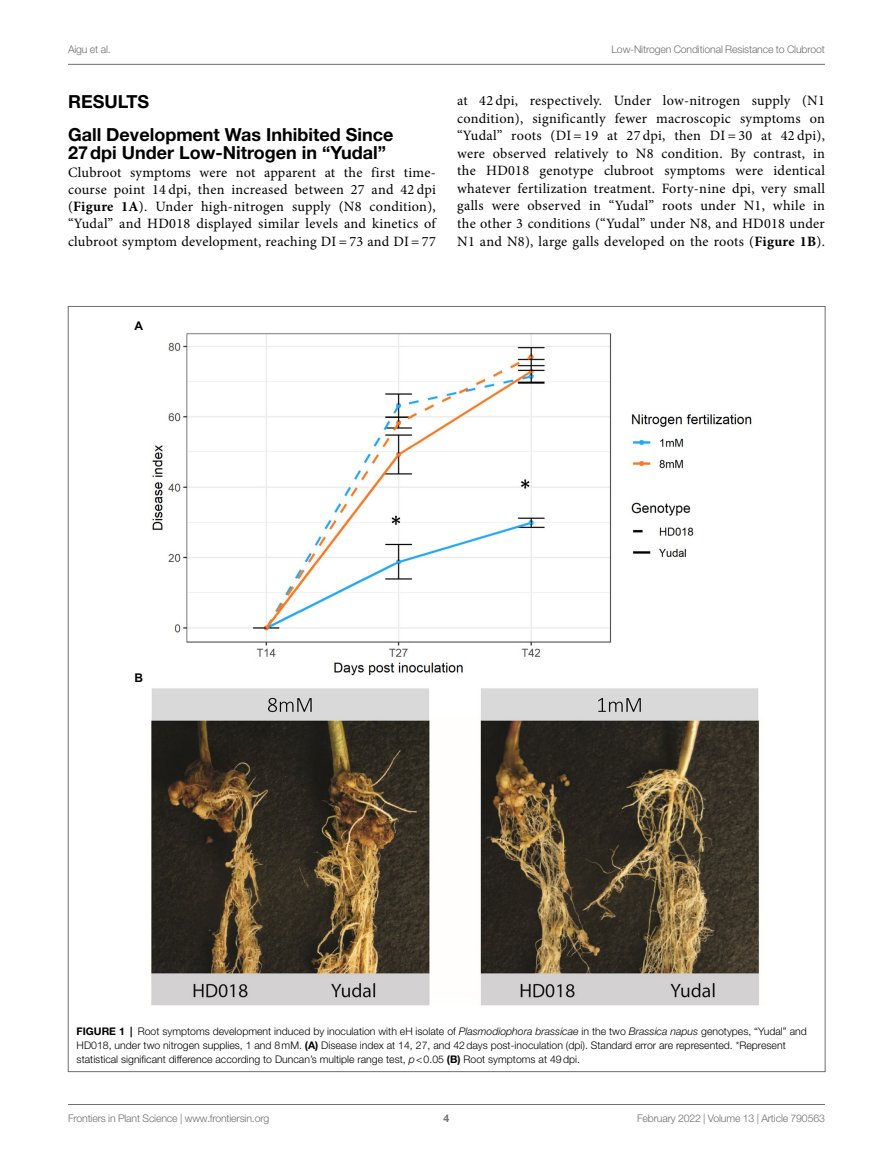
<style>
.page{position:relative;width:893px;height:1170px;background:#fff}
.page>*{position:absolute;margin:0;border:0;box-sizing:border-box;transform-origin:0 0}
.HEAD_2_after_HEAD_1{font:700 18px/18.8px "Helvetica Neue LT Std";color:#000}
.HEAD_1{font:700 18px "Helvetica Neue LT Std";color:#000}
.TEXT_FLUSH{font:14.25px/17.5px "Minion Pro";letter-spacing:.02em;color:#000;text-align:justify}
.t1{font:700 12px "Arial";color:#000}
.FIG_LEG{font:300 10.5px/14.2px "Helvetica Neue LT Std";color:#000}
.t2{font:300 10.5px "Helvetica Neue LT Std";letter-spacing:-.015em;color:#6d6e71}
.t3{font:700 10.5px "Helvetica Neue LT Std";color:#6d6e71}
.s1{font-weight:700}
.s2{font-style:italic}
</style>
<div class="page">
<hr style="left:68px;top:64px;width:757px;height:1px;background:#6d6e71">
<hr style="left:68px;top:1104px;width:757px;height:1px;background:#6d6e71">
<img style="left:151px;top:333px;width:609px;height:672px">
<p class="t2" style="left:68px;top:42px;width:44px">Aigu et al.</p>
<p class="t2" style="left:611px;top:42px;width:215px">Low-Nitrogen Conditional Resistance to Clubroot</p>
<p class="HEAD_1" style="left:68px;top:90px;width:83px">RESULTS</p>
<p class="HEAD_2_after_HEAD_1" style="left:68px;top:124px;width:327px">Gall Development Was Inhibited Since<br>27dpi Under Low-Nitrogen in “Yudal”</p>
<p class="TEXT_FLUSH" style="left:68px;top:163px;width:369px">Clubroot symptoms were not apparent at the first time&shy;course point 14 dpi, then increased between 27 and 42 dpi (<span class="s1">Figure 1A</span>). Under high-nitrogen supply (N8 condition), “Yudal” and HD018 displayed similar levels and kinetics of clubroot symptom development, reaching DI = 73 and DI = 77</p>
<p class="TEXT_FLUSH" style="left:457px;top:92px;width:369px">at 42 dpi, respectively. Under low-nitrogen supply (N1 condition), significantly fewer macroscopic symptoms on “Yudal” roots (DI = 19 at 27 dpi, then DI = 30 at 42 dpi), were observed relatively to N8 condition. By contrast, in the HD018 genotype clubroot symptoms were identical whatever fertilization treatment. Forty-nine dpi, very small galls were observed in “Yudal” roots under N1, while in the other 3 conditions (“Yudal” under N8, and HD018 under N1 and N8), large galls developed on the roots (<span class="s1">Figure 1B</span>).</p>
<p class="t1" style="left:135px;top:317px;width:10px">A</p>
<p class="t1" style="left:135px;top:669px;width:10px">B</p>
<p class="FIG_LEG" style="left:77px;top:1023px;width:732px"><span class="s1">FIGURE 1 |</span> Root symptoms development induced by inoculation with eH isolate of <span class="s2">Plasmodiophora brassicae</span> in the two <span class="s2">Brassica napus</span> genotypes, “Yudal” and<br>HD018, under two nitrogen supplies, 1 and 8mM. <span class="s1">(A)</span> Disease index at 14, 27, and 42days post-inoculation (dpi). Standard error are represented. *Represent statistical significant difference according to Duncan’s multiple range test, <span class="s2">p</span>&lt;0.05 <span class="s1">(B)</span> Root symptoms at 49dpi.</p>
<p class="t2" style="left:68px;top:1111px;width:203px">Frontiers in Plant Science | www.frontiersin.org</p>
<p class="t3" style="left:444px;top:1111px;width:7px">4</p>
<p class="t2" style="left:637px;top:1111px;width:189px">February 2022 | Volume 13 | Article 790563</p>
</div>
